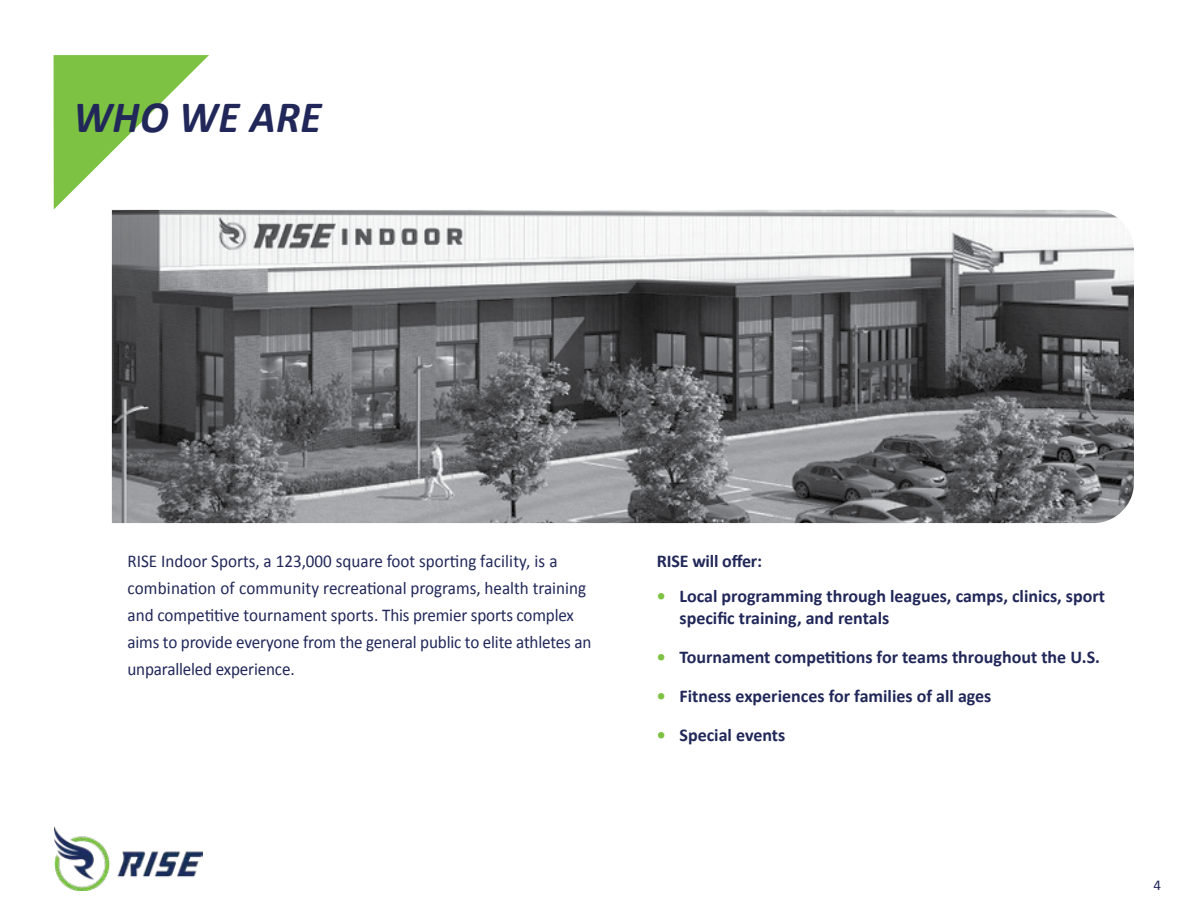
<style>
.page{position:relative;width:1188px;height:918px;background:#fff}
.page>*{position:absolute;margin:0;border:0;box-sizing:border-box;transform-origin:0 0}
.t1{font:italic 700 45px "Calibri";letter-spacing:.01em;color:#212859;scale:.95 1}
.t2{font:18px/27px "Calibri";letter-spacing:-.01em;color:#212859;scale:.95 1}
.t3{font:700 18px/22.5px "Calibri";color:#212859}
.t4{font:15px "Calibri";color:#212859}
.s1{color:#7dc243}
</style>
<div class="page">
<img style="left:54px;top:826px;width:149px;height:65px">
<img style="left:112px;top:210px;width:1022px;height:313px">
<svg style="left:54px;top:55px;width:155px;height:155px"></svg>
<h1 class="t1" style="left:73px;top:89px;width:263px">WHO WE ARE</h1>
<p class="t2" style="left:128px;top:547px;width:490px">RISE Indoor Sports, a 123,000 square foot sporting facility, is a combination of community recreational programs, health training and competitive tournament sports. This premier sports complex aims to provide everyone from the general public to elite athletes an unparalleled experience.</p>
<p class="t3" style="left:657px;top:549px;width:107px">RISE will offer:</p>
<p class="t3" style="left:679px;top:584px;width:427px;text-indent:-22px"><span class="s1">•</span> Local programming through leagues, camps, clinics, sport specific training, and rentals</p>
<p class="t3" style="left:657px;top:645px;width:445px"><span class="s1">•</span> Tournament competitions for teams throughout the U.S.</p>
<p class="t3" style="left:657px;top:684px;width:336px"><span class="s1">•</span> Fitness experiences for families of all ages</p>
<p class="t3" style="left:657px;top:723px;width:130px"><span class="s1">•</span> Special events</p>
<p class="t4" style="left:1153px;top:876px;width:9px">4</p>
</div>
